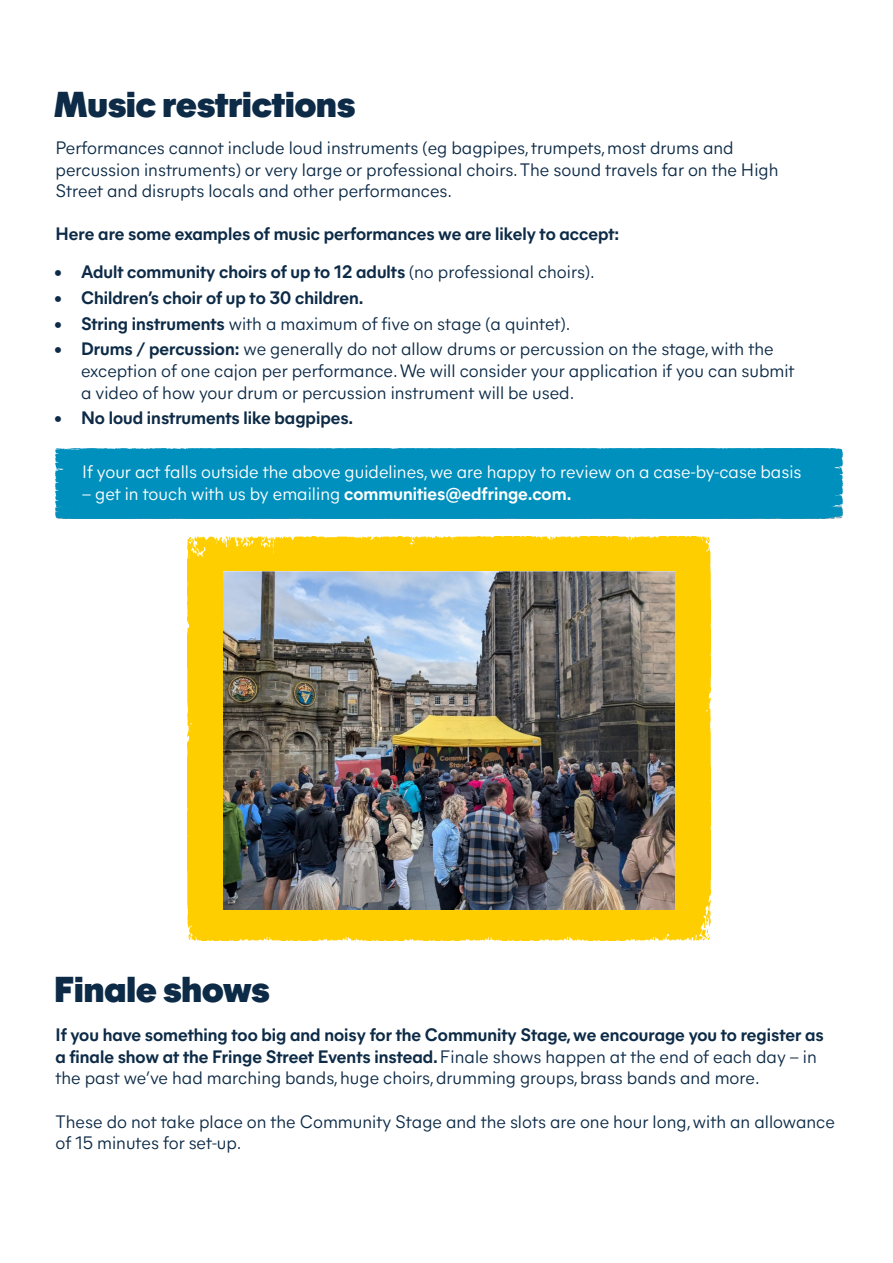
<style>
.page{position:relative;width:893px;height:1263px;background:#fff}
.page>*{position:absolute;margin:0;border:0;box-sizing:border-box;transform-origin:0 0}
.t1{font:900 36px "Mier A";color:#0d2b47}
.t2{font:18px/21.6px "Mier A";color:#0d2b47}
.t3{font:700 18px/21.6px "Mier A";color:#0d2b47}
.t4{font:18px "Mier A";color:#fff}
.s1{font-weight:400}
.s2{font-weight:700}
</style>
<div class="page">
<div style="left:56px;top:449px;width:786px;height:69px;background:#0090bd"></div>
<div style="left:187px;top:537px;width:524px;height:403px;background:#ffce00"></div>
<img style="left:224px;top:572px;width:450px;height:337px">
<h1 class="t1" style="left:54px;top:78px;width:303px">Music restrictions</h1>
<p class="t2" style="left:56px;top:136px;width:724px">Performances cannot include loud instruments (eg bagpipes, trumpets, most drums and percussion instruments) or very large or professional choirs. The sound travels far on the High<br>Street and disrupts locals and other performances.</p>
<p class="t3" style="left:56px;top:222px;width:565px">Here are some examples of music performances we are likely to accept:</p>
<p class="t3" style="left:54px;top:260px;width:542px">• Adult community choirs of up to 12 adults <span class="s1">(no professional choirs).</span></p>
<p class="t3" style="left:54px;top:285px;width:311px">• Children’s choir of up to 30 children.</p>
<p class="t2" style="left:54px;top:311px;width:518px"><span class="s2">• String instruments</span> with a maximum of five on stage (a quintet).</p>
<p class="t2" style="left:81px;top:337px;width:715px;text-indent:-27px"><span class="s2">• Drums / percussion:</span> we generally do not allow drums or percussion on the stage, with the exception of one cajon per performance. We will consider your application if you can submit a video of how your drum or percussion instrument will be used.</p>
<p class="t3" style="left:54px;top:406px;width:301px">• No loud instruments like bagpipes.</p>
<p class="t4" style="left:82px;top:458px;width:721px">If your act falls outside the above guidelines, we are happy to review on a case-by-case basis</p>
<p class="t4" style="left:82px;top:480px;width:491px">– get in touch with us by emailing <span class="s2">communities@edfringe.com.</span></p>
<h1 class="t1" style="left:54px;top:963px;width:217px">Finale shows</h1>
<p class="t3" style="left:56px;top:1023px;width:770px">If you have something too big and noisy for the Community Stage, we encourage you to register as a finale show at the Fringe Street Events instead. <span class="s1">Finale shows happen at the end of each day – in the past we’ve had marching bands, huge choirs, drumming groups, brass bands and more.</span></p>
<p class="t2" style="left:56px;top:1109px;width:781px">These do not take place on the Community Stage and the slots are one hour long, with an allowance of 15 minutes for set-up.</p>
</div>
